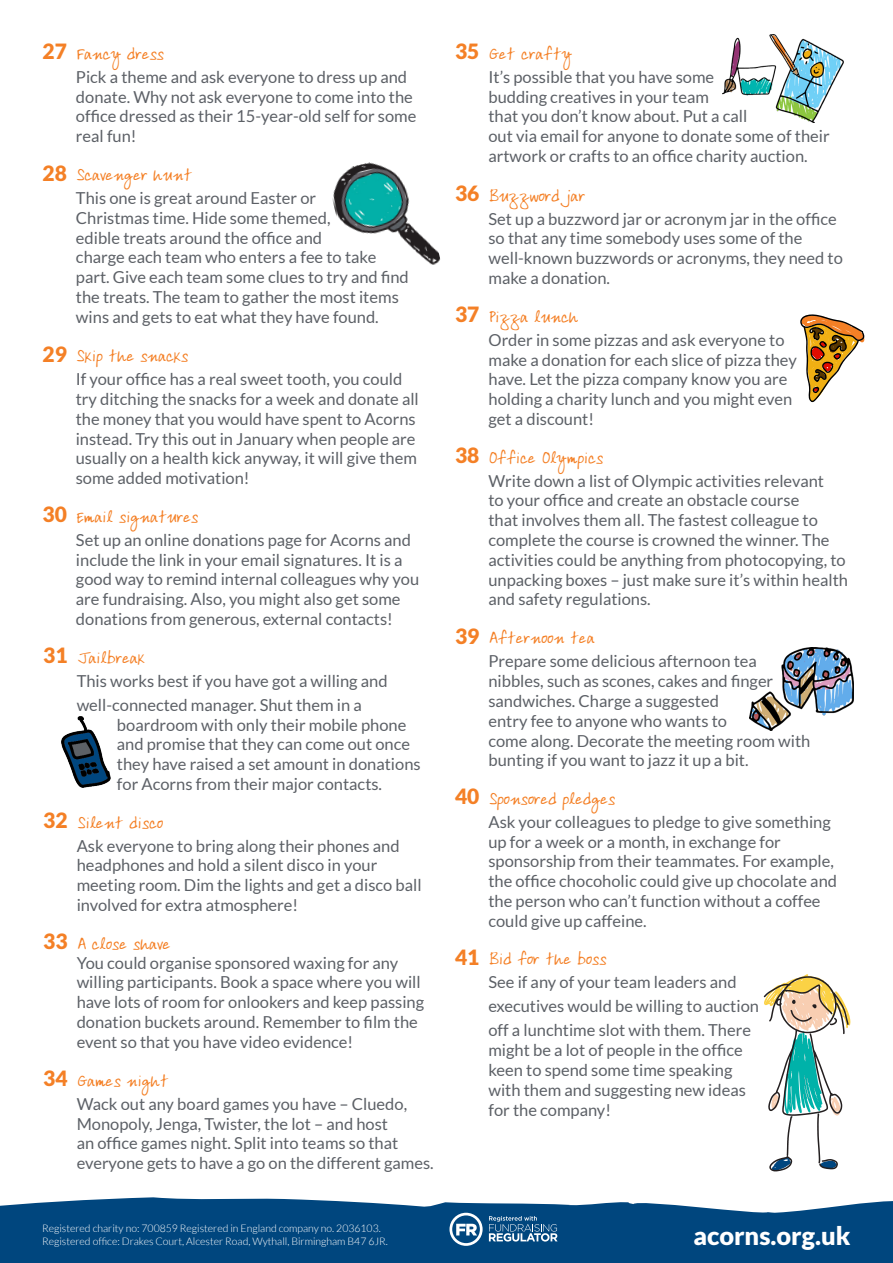
<style>
.page{position:relative;width:893px;height:1263px;background:#fff}
.page>*{position:absolute;margin:0;border:0;box-sizing:border-box;transform-origin:0 0}
.t1{font:900 25.35px "Lato";color:#fff}
.t2{font:900 21px "Lato";color:#f48026}
.t3{font:16.5px/19.8px "Lato";color:#5c6066}
.t4{font:16.5px "Ardleys Hand";color:#f48026}
.t5{font:300 10.5px/12.6px "Lato";color:#fff}
</style>
<div class="page">
<svg style="left:0;top:1197px;width:893px;height:29px;fill:#00467e"></svg>
<div style="left:0;top:1226px;width:893px;height:37px;background:#00467e"></div>
<svg style="left:449px;top:1213px;width:34px;height:33px"></svg>
<svg style="left:489px;top:1216px;width:69px;height:25px"></svg>
<img style="left:332px;top:162px;width:108px;height:103px">
<img style="left:62px;top:716px;width:49px;height:71px">
<img style="left:723px;top:35px;width:121px;height:87px">
<svg style="left:800px;top:314px;width:65px;height:88px"></svg>
<img style="left:749px;top:647px;width:104px;height:84px">
<svg style="left:764px;top:974px;width:86px;height:197px"></svg>
<p class="t2" style="left:43px;top:39px;width:26px">27</p>
<p class="t4" style="left:76px;top:44px;width:89px">Fancy dress</p>
<p class="t3" style="left:76px;top:67px;width:342px">Pick a theme and ask everyone to dress up and donate. Why not ask everyone to come into the office dressed as their 15-year-old self for some real fun!</p>
<p class="t2" style="left:43px;top:161px;width:26px">28</p>
<p class="t4" style="left:76px;top:165px;width:118px">Scavenger hunt</p>
<p class="t3" style="left:76px;top:188px;width:242px">This one is great around Easter or</p>
<p class="t3" style="left:76px;top:208px;width:256px">Christmas time. Hide some themed,</p>
<p class="t3" style="left:76px;top:228px;width:248px">edible treats around the office and</p>
<p class="t3" style="left:76px;top:247px;width:302px">charge each team who enters a fee to take</p>
<p class="t3" style="left:76px;top:267px;width:334px">part. Give each team some clues to try and find the treats. The team to gather the most items wins and gets to eat what they have found.</p>
<p class="t2" style="left:43px;top:342px;width:26px">29</p>
<p class="t4" style="left:76px;top:346px;width:114px">Skip the snacks</p>
<p class="t3" style="left:76px;top:369px;width:345px">If your office has a real sweet tooth, you could try ditching the snacks for a week and donate all the money that you would have spent to Acorns instead. Try this out in January when people are usually on a health kick anyway, it will give them some added motivation!</p>
<p class="t2" style="left:43px;top:502px;width:26px">30</p>
<p class="t4" style="left:76px;top:506px;width:124px">Email signatures</p>
<p class="t3" style="left:76px;top:530px;width:345px">Set up an online donations page for Acorns and include the link in your email signatures. It is a good way to remind internal colleagues why you are fundraising. Also, you might also get some donations from generous, external contacts!</p>
<p class="t2" style="left:43px;top:643px;width:26px">31</p>
<p class="t4" style="left:77px;top:647px;width:70px">Jailbreak</p>
<p class="t3" style="left:77px;top:669px;width:312px;line-height:24px">This works best if you have got a willing and well-connected manager. Shut them in a</p>
<p class="t3" style="left:117px;top:714px;width:305px">boardroom with only their mobile phone and promise that they can come out once they have raised a set amount in donations for Acorns from their major contacts.</p>
<p class="t2" style="left:43px;top:808px;width:26px">32</p>
<p class="t4" style="left:77px;top:812px;width:88px">Silent disco</p>
<p class="t3" style="left:77px;top:835px;width:346px">Ask everyone to bring along their phones and headphones and hold a silent disco in your meeting room. Dim the lights and get a disco ball involved for extra atmosphere!</p>
<p class="t2" style="left:43px;top:929px;width:26px">33</p>
<p class="t4" style="left:77px;top:933px;width:95px">A close shave</p>
<p class="t3" style="left:77px;top:952px;width:349px">You could organise sponsored waxing for any willing participants. Book a space where you will have lots of room for onlookers and keep passing donation buckets around. Remember to film the event so that you have video evidence!</p>
<p class="t2" style="left:43px;top:1066px;width:26px">34</p>
<p class="t4" style="left:77px;top:1070px;width:93px">Games night</p>
<p class="t3" style="left:77px;top:1094px;width:359px">Wack out any board games you have – Cluedo, Monopoly, Jenga, Twister, the lot – and host<br>an office games night. Split into teams so that everyone gets to have a go on the different games.</p>
<p class="t2" style="left:455px;top:39px;width:26px">35</p>
<p class="t4" style="left:488px;top:44px;width:85px">Get crafty</p>
<p class="t3" style="left:488px;top:67px;width:227px">It’s possible that you have some</p>
<p class="t3" style="left:488px;top:87px;width:222px">budding creatives in your team</p>
<p class="t3" style="left:488px;top:106px;width:260px">that you don’t know about. Put a call</p>
<p class="t3" style="left:488px;top:126px;width:343px">out via email for anyone to donate some of their artwork or crafts to an office charity auction.</p>
<p class="t2" style="left:455px;top:181px;width:26px">36</p>
<p class="t4" style="left:488px;top:185px;width:98px">Buzzword jar</p>
<p class="t3" style="left:488px;top:209px;width:356px">Set up a buzzword jar or acronym jar in the office so that any time somebody uses some of the well-known buzzwords or acronyms, they need to make a donation.</p>
<p class="t2" style="left:455px;top:302px;width:26px">37</p>
<p class="t4" style="left:488px;top:306px;width:91px">Pizza lunch</p>
<p class="t3" style="left:488px;top:330px;width:298px">Order in some pizzas and ask everyone to</p>
<p class="t3" style="left:488px;top:349px;width:310px">make a donation for each slice of pizza they</p>
<p class="t3" style="left:488px;top:369px;width:300px">have. Let the pizza company know you are</p>
<p class="t3" style="left:488px;top:389px;width:305px">holding a charity lunch and you might even</p>
<p class="t3" style="left:488px;top:409px;width:107px">get a discount!</p>
<p class="t2" style="left:455px;top:443px;width:26px">38</p>
<p class="t4" style="left:488px;top:447px;width:116px">Office Olympics</p>
<p class="t3" style="left:488px;top:471px;width:361px">Write down a list of Olympic activities relevant<br>to your office and create an obstacle course<br>that involves them all. The fastest colleague to complete the course is crowned the winner. The activities could be anything from photocopying, to unpacking boxes – just make sure it’s within health and safety regulations.</p>
<p class="t2" style="left:455px;top:624px;width:26px">39</p>
<p class="t4" style="left:488px;top:628px;width:108px">Afternoon tea</p>
<p class="t3" style="left:488px;top:651px;width:270px">Prepare some delicious afternoon tea</p>
<p class="t3" style="left:488px;top:671px;width:286px">nibbles, such as scones, cakes and finger</p>
<p class="t3" style="left:488px;top:691px;width:232px">sandwiches. Charge a suggested</p>
<p class="t3" style="left:488px;top:711px;width:240px">entry fee to anyone who wants to</p>
<p class="t3" style="left:488px;top:730px;width:324px">come along. Decorate the meeting room with bunting if you want to jazz it up a bit.</p>
<p class="t2" style="left:455px;top:784px;width:26px">40</p>
<p class="t4" style="left:488px;top:788px;width:128px">Sponsored pledges</p>
<p class="t3" style="left:488px;top:812px;width:350px">Ask your colleagues to pledge to give something up for a week or a month, in exchange for sponsorship from their teammates. For example, the office chocoholic could give up chocolate and the person who can’t function without a coffee could give up caffeine.</p>
<p class="t2" style="left:455px;top:945px;width:26px">41</p>
<p class="t4" style="left:488px;top:949px;width:119px">Bid for the boss</p>
<p class="t3" style="left:488px;top:970px;width:272px;line-height:24px">See if any of your team leaders and executives would be willing to auction off a lunchtime slot with them. There</p>
<p class="t3" style="left:488px;top:1040px;width:259px">might be a lot of people in the office keen to spend some time speaking with them and suggesting new ideas for the company!</p>
<p class="t5" style="left:42px;top:1222px;width:347px">Registered charity no: 700859 Registered in England company no. 2036103.<br>Registered office: Drakes Court, Alcester Road, Wythall, Birmingham B47 6JR.</p>
<p class="t1" style="left:693px;top:1221px;width:159px">acorns.org.uk</p>
</div>
